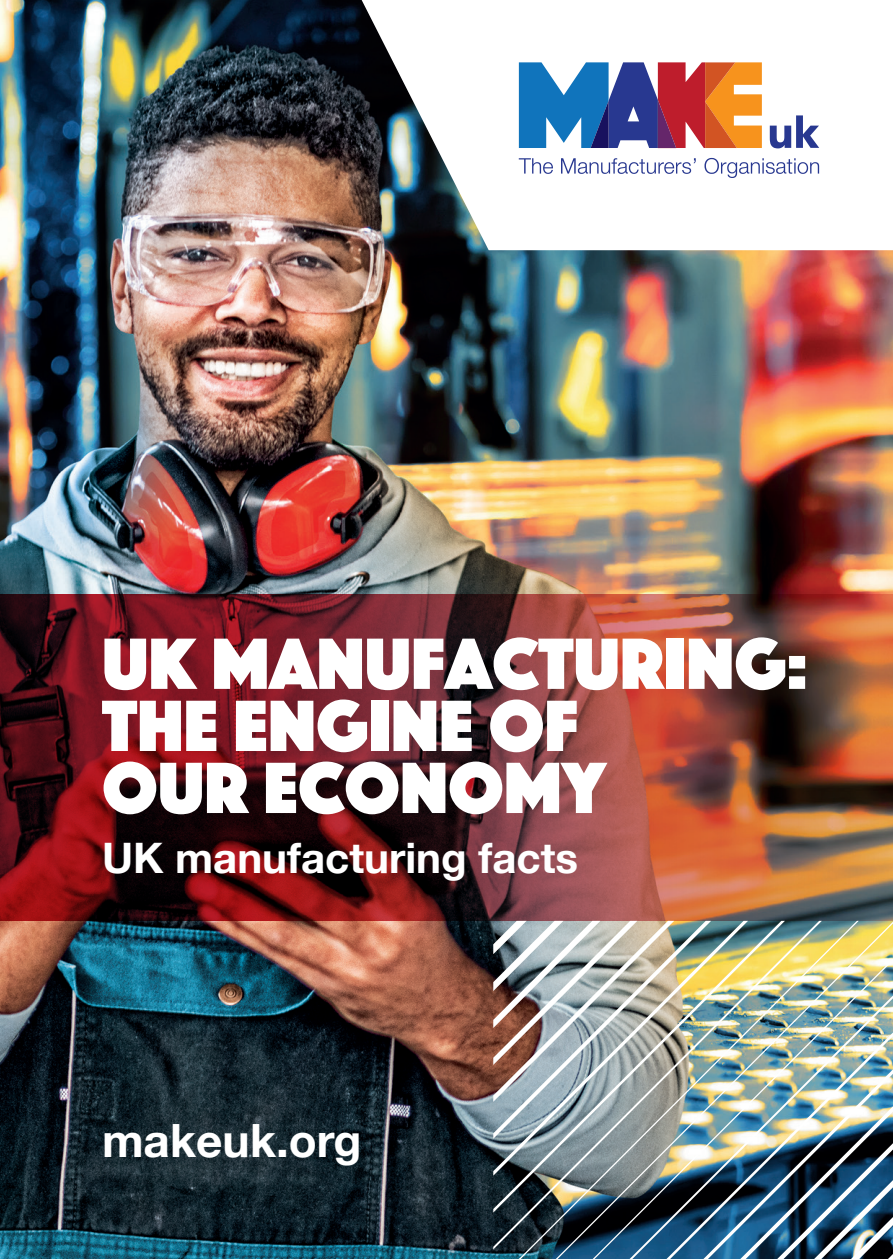
<style>
.page{position:relative;width:893px;height:1259px;background:#fff}
.page>*{position:absolute;margin:0;border:0;box-sizing:border-box;transform-origin:0 0}
.t1{font:75.3px/62.1px "Phosphate Solid";color:#fff}
.t2{font:700 45.9px "Helvetica Neue";color:#fff}
.t3{font:700 42px "Helvetica Neue";color:#fff}
</style>
<div class="page">
<img style="left:0;top:0;width:893px;height:1259px">
<img style="left:0;top:594px;width:893px;height:327px">
<svg style="left:362px;top:0;width:531px;height:250px"></svg>
<svg style="left:770px;top:115px;width:49px;height:33px"></svg>
<svg style="left:519px;top:158px;width:34px;height:16px"></svg>
<svg style="left:561px;top:158px;width:135px;height:16px"></svg>
<svg style="left:704px;top:158px;width:115px;height:20px"></svg>
<svg style="left:519px;top:62px;width:243px;height:86px;background:#837185"></svg>
<img style="left:493px;top:921px;width:400px;height:338px">
<p class="t1" style="left:102px;top:629px;width:707px">UK MANUFACTURING:<br>THE ENGINE OF<br>OUR ECONOMY</p>
<p class="t3" style="left:102px;top:825px;width:477px">UK manufacturing facts</p>
<p class="t2" style="left:102px;top:1104px;width:261px">makeuk.org</p>
</div>
